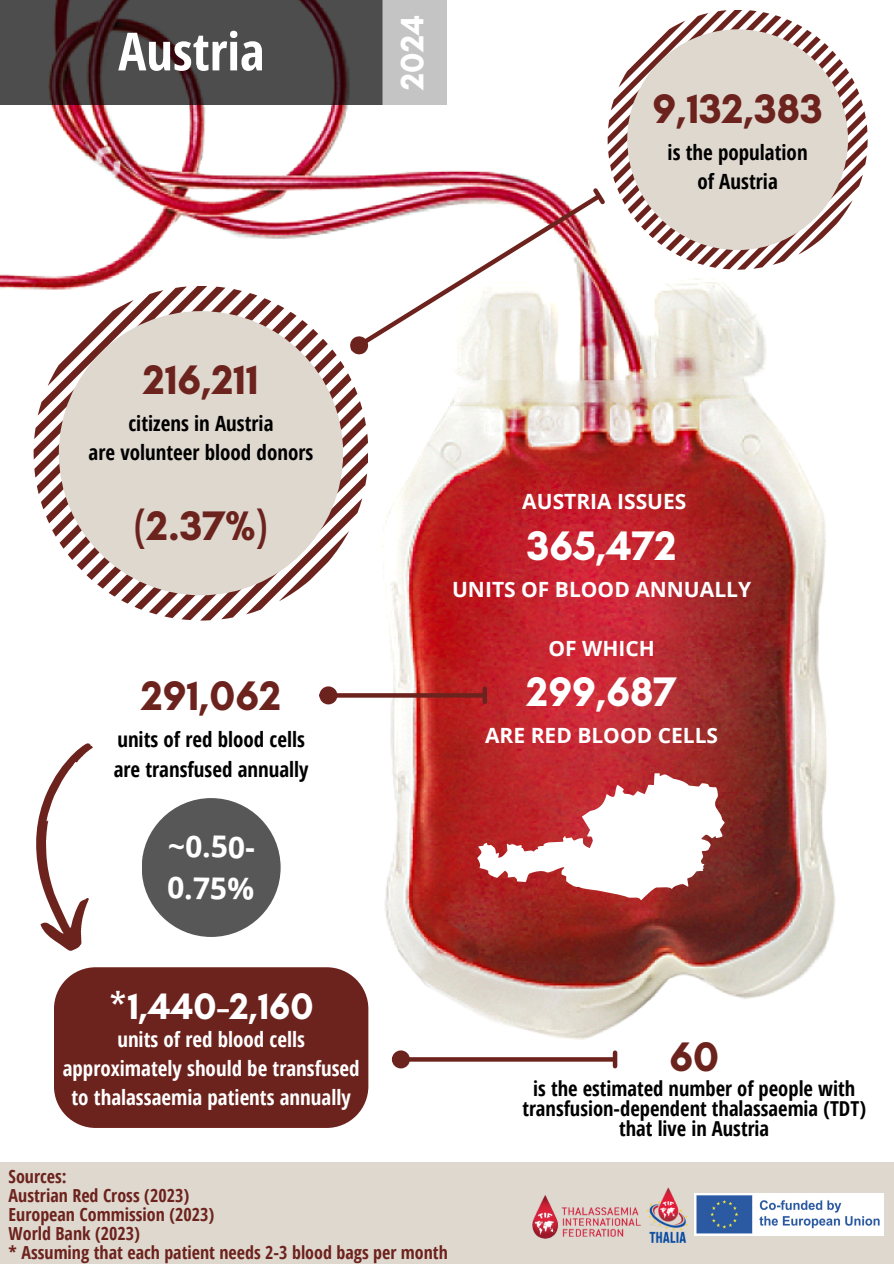
<style>
.page{position:relative;width:894px;height:1264px;background:#fff}
.page>*{position:absolute;margin:0;border:0;box-sizing:border-box;transform-origin:0 0}
.t1{font:700 52.5px "Open Sans Condensed";color:#fff}
.t2{font:700 42px "Glacial Indifference";color:#6d231d}
.t3{font:700 42px "Glacial Indifference";color:#fff}
.t4{font:700 37.5px "Glacial Indifference";color:#fff}
.t5{font:700 33px "Glacial Indifference";color:#fff}
.t6{font:700 30px/41.5px "Open Sans";color:#fff}
.t7{font:700 21px/29.2px "Open Sans Condensed";color:#000;text-align:center}
.t8{font:700 21px/29.2px "Open Sans Condensed";color:#fff;text-align:center}
.t9{font:700 21px "Open Sans";color:#fff}
.t10{font:700 20.55px/20.2px "Open Sans Condensed";color:#000;text-align:center}
.t11{font:700 18px "Open Sans Condensed";color:#6d231d}
</style>
<div class="page">
<div style="left:0;top:1162px;width:893px;height:101px;background:#ded8cf"></div>
<img style="left:0;top:0;width:868px;height:1091px">
<svg style="left:0;top:0;width:382px;height:105px;background:#494243"></svg>
<div style="left:382px;top:0;width:64px;height:105px;background:#c4c4c4"></div>
<svg style="left:607px;top:10px;width:260px;height:260px"></svg>
<div style="left:627px;top:29px;width:220px;height:221px;background:#ded8cf;border-radius:50%"></div>
<div style="left:54px;top:967px;width:314px;height:160px;background:#6d231d"></div>
<div style="left:142px;top:798px;width:138px;height:139px;background:#575757;border-radius:50%"></div>
<svg style="left:34px;top:742px;width:59px;height:210px"></svg>
<svg style="left:410px;top:1057px;width:202px;height:4px"></svg>
<div style="left:394px;top:1052px;width:13px;height:14px;background:#6d231d;border-radius:50%"></div>
<div style="left:392px;top:1050px;width:18px;height:18px;border:4px solid #6d231d;border-radius:50%"></div>
<div style="left:612px;top:1052px;width:5px;height:14px;background:#6d231d"></div>
<svg style="left:34px;top:286px;width:334px;height:334px"></svg>
<div style="left:59px;top:311px;width:284px;height:284px;background:#ded8cf;border-radius:50%"></div>
<img style="left:343px;top:184px;width:265px;height:177px">
<svg style="left:477px;top:772px;width:247px;height:128px"></svg>
<svg style="left:337px;top:693px;width:145px;height:4px"></svg>
<div style="left:321px;top:688px;width:14px;height:14px;background:#6d231d;border-radius:50%"></div>
<div style="left:319px;top:686px;width:18px;height:18px;border:4px solid #6d231d;border-radius:50%"></div>
<div style="left:482px;top:688px;width:5px;height:14px;background:#6d231d"></div>
<img style="left:532px;top:1195px;width:109px;height:44px">
<img style="left:646px;top:1187px;width:42px;height:55px">
<img style="left:694px;top:1193px;width:189px;height:42px">
<h5 class="t1" style="left:118px;top:14px;width:148px">Austria</h5>
<p class="t5" style="left:392px;top:90px;width:77px;rotate:-90deg">2024</p>
<h1 class="t2" style="left:652px;top:83px;width:171px">9,132,383</h1>
<h1 class="t7" style="left:667px;top:137px;width:141px">is the population of Austria</h1>
<h5 class="t2" style="left:143px;top:353px;width:117px">216,211</h5>
<h5 class="t7" style="left:89px;top:408px;width:226px">citizens in Austria<br>are volunteer blood donors</h5>
<p class="t2" style="left:134px;top:500px;width:135px">(2.37%)</p>
<h5 class="t2" style="left:141px;top:670px;width:141px">291,062</h5>
<h5 class="t7" style="left:114px;top:724px;width:196px;text-align:left">units of red blood cells are transfused annually</h5>
<h5 class="t6" style="left:168px;top:824px;width:88px;rotate:1deg">~0.50-<br>0.75%</h5>
<h3 class="t4" style="left:109px;top:982px;width:206px">*1,440-2,160</h3>
<h3 class="t8" style="left:63px;top:1023px;width:298px">units of red blood cells approximately should be transfused to thalassaemia patients annually</h3>
<h2 class="t9" style="left:522px;top:487px;width:166px">AUSTRIA ISSUES</h2>
<h2 class="t3" style="left:526px;top:520px;width:151px">365,472</h2>
<h2 class="t9" style="left:452px;top:574px;width:300px">UNITS OF BLOOD ANNUALLY</h2>
<h4 class="t9" style="left:548px;top:633px;width:108px">OF WHICH</h4>
<h4 class="t3" style="left:526px;top:666px;width:151px">299,687</h4>
<h4 class="t9" style="left:485px;top:721px;width:234px">ARE RED BLOOD CELLS</h4>
<h4 class="t2" style="left:669px;top:1031px;width:51px">60</h4>
<h4 class="t10" style="left:522px;top:1077px;width:345px">is the estimated number of people with transfusion-dependent thalassaemia (TDT) that live in Austria</h4>
<p class="t11" style="left:9px;top:1163px;width:60px">Sources:</p>
<p class="t11" style="left:9px;top:1182px;width:182px">Austrian Red Cross (2023)</p>
<p class="t11" style="left:9px;top:1201px;width:207px">European Commission (2023)</p>
<p class="t11" style="left:9px;top:1220px;width:133px">World Bank (2023)</p>
<p class="t11" style="left:9px;top:1239px;width:440px">* Assuming that each patient needs 2-3 blood bags per month</p>
</div>
